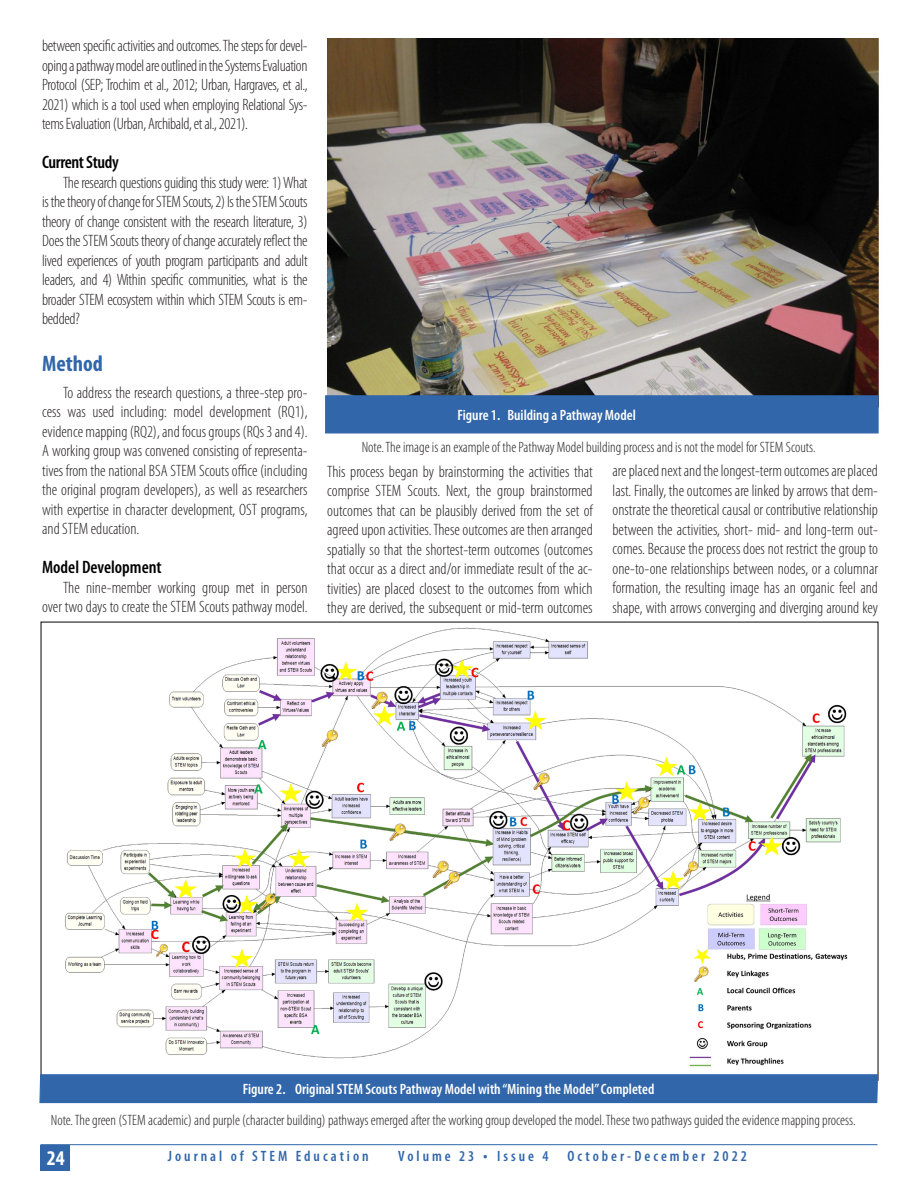
<style>
.page{position:relative;width:918px;height:1188px;background:#fff}
.page>*{position:absolute;margin:0;border:0;box-sizing:border-box;transform-origin:0 0}
.t1{font:700 condensed 22.5px "Myriad Pro";color:#3166aa}
.t2{font:700 condensed 21px "Myriad Pro";color:#fff}
.t3{font:600 condensed 18px "Myriad Pro";letter-spacing:-.005em;color:#000}
.t4{font:300 condensed 16.5px/19.5px "Myriad Pro";color:#231f20;text-align:justify}
.t5{font:300 condensed 15px "Myriad Pro";color:#231f20}
.t6{font:600 condensed 15px "Myriad Pro";color:#fff}
.t7{font:600 condensed 15px "Myriad Pro";letter-spacing:.2em;color:#3166aa}
.s1{font-size:16.5px}
</style>
<div class="page">
<hr style="left:40px;top:1144px;width:838px;height:1px;background:#3166aa">
<div style="left:40px;top:1145px;width:30px;height:26px;background:#3166aa"></div>
<img style="left:65px;top:627px;width:783px;height:440px">
<img style="left:327px;top:39px;width:552px;height:356px">
<div style="left:325px;top:395px;width:554px;height:39px;background:#3166aa;border:1px solid #3166aa"></div>
<svg style="left:39px;top:1074px;width:840px;height:30px;background:#396cad"></svg>
<p class="t4" style="left:42px;top:36px;width:267px">between specific activities and outcomes. The steps for devel&shy;oping a pathway model are outlined in the Systems Evaluation Protocol (SEP; Trochim et al., 2012; Urban, Hargraves, et al., 2021) which is a tool used when employing Relational Sys&shy;tems Evaluation (Urban, Archibald, et al., 2021).</p>
<p class="t3" style="left:42px;top:151px;width:78px">Current Study</p>
<p class="t4" style="left:42px;top:172px;width:267px;text-indent:21px">The research questions guiding this study were: 1) What is the theory of change for STEM Scouts, 2) Is the STEM Scouts theory of change consistent with the research literature, 3)<br>Does the STEM Scouts theory of change accurately reflect the lived experiences of youth program participants and adult leaders, and 4) Within specific communities, what is the broader STEM ecosystem within which STEM Scouts is em&shy;bedded?</p>
<p class="t1" style="left:42px;top:349px;width:62px">Method</p>
<p class="t4" style="left:42px;top:382px;width:267px;text-indent:21px">To address the research questions, a three-step pro&shy;cess was used including: model development (RQ1), evidence mapping (RQ2), and focus groups (RQs 3 and 4).<br>A working group was convened consisting of representa&shy;tives from the national BSA STEM Scouts office (including the original program developers), as well as researchers with expertise in character development, OST programs, and STEM education.</p>
<p class="t3" style="left:42px;top:556px;width:121px">Model Development</p>
<p class="t4" style="left:42px;top:577px;width:267px;text-align:right">The nine-member working group met in person over two days to create the STEM Scouts pathway model.</p>
<p class="t6" style="left:457px;top:406px;width:180px">Figure 1. Building a Pathway Model</p>
<p class="t5" style="left:362px;top:438px;width:455px">Note. The image is an example of the Pathway Model building process and is not the model for STEM Scouts.</p>
<p class="t4" style="left:327px;top:461px;width:267px">This process began by brainstorming the activities that comprise STEM Scouts. Next, the group brainstormed outcomes that can be plausibly derived from the set of agreed upon activities. These outcomes are then arranged spatially so that the shortest-term outcomes (outcomes that occur as a direct and/or immediate result of the ac&shy;tivities) are placed closest to the outcomes from which they are derived, the subsequent or mid-term outcomes</p>
<p class="t4" style="left:613px;top:461px;width:267px">are placed next and the longest-term outcomes are placed last. Finally, the outcomes are linked by arrows that dem&shy;onstrate the theoretical causal or contributive relationship between the activities, short- mid- and long-term out&shy;comes. Because the process does not restrict the group to one-to-one relationships between nodes, or a columnar formation, the resulting image has an organic feel and shape, with arrows converging and diverging around key</p>
<p class="t6" style="left:243px;top:1080px;width:413px">Figure 2. Original STEM Scouts Pathway Model with “Mining the Model” Completed</p>
<p class="t5" style="left:51px;top:1111px;width:806px">Note. The green (STEM academic) and purple (character building) pathways emerged after the working group developed the model. These two pathways guided the evidence mapping process.</p>
<p class="t2" style="left:47px;top:1145px;width:19px">24</p>
<p class="t7" style="left:168px;top:1147px;width:202px">Journal of STEM Education</p>
<p class="t7" style="left:398px;top:1147px;width:152px">Volume 23 <span class="s1">•</span> Issue 4</p>
<p class="t7" style="left:568px;top:1147px;width:181px">October-December 2022</p>
</div>
